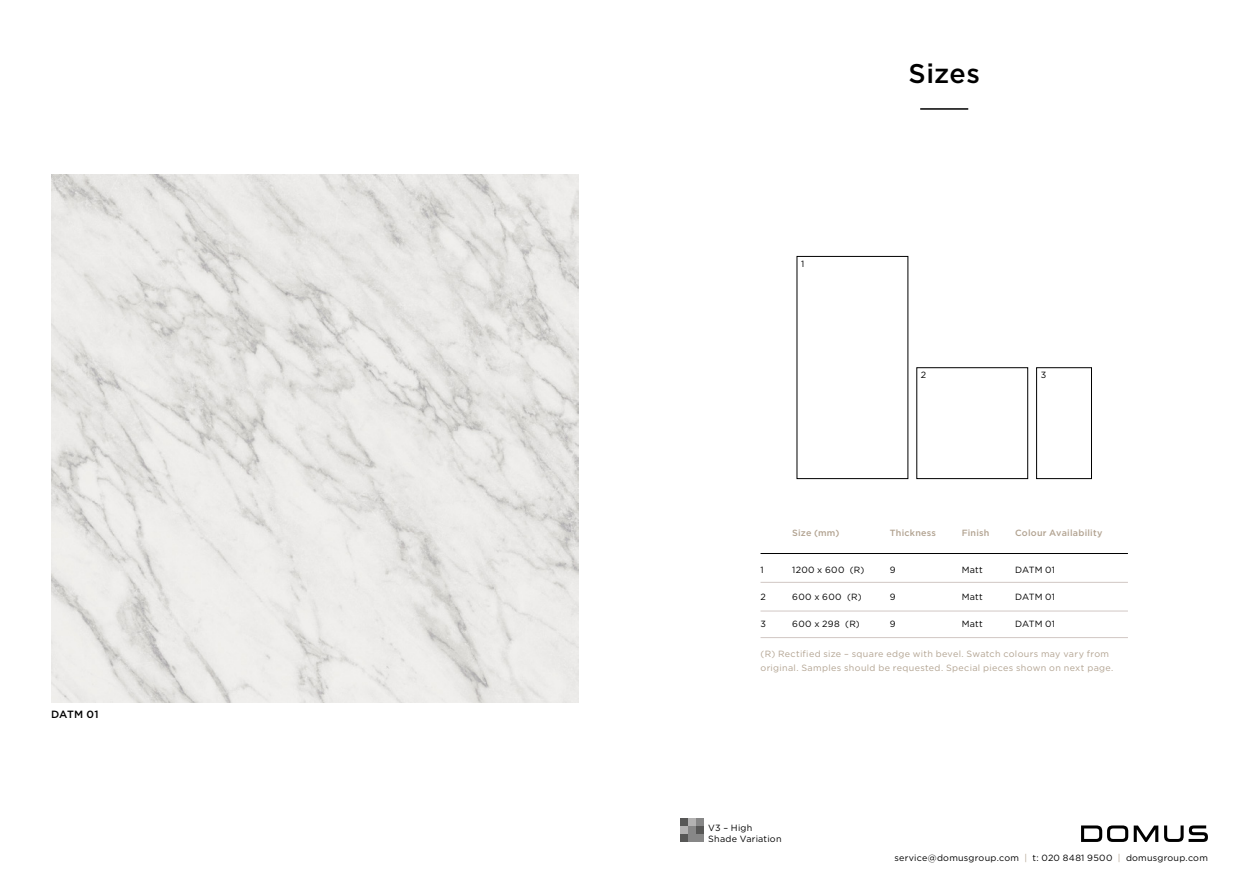
<style>
.page{position:relative;width:1259px;height:893px;background:#fff}
.page>*{position:absolute;margin:0;border:0;box-sizing:border-box;transform-origin:0 0}
.t1{font:500 27px "Gotham";letter-spacing:.02em;color:#000}
.t2{font:500 10.5px "Gotham";letter-spacing:.01em;color:#000}
.TABLE_DATA{font:9px "Gotham";letter-spacing:.03em;color:#000}
.TABLE_DATA-2{font:9px/13.5px "Gotham";letter-spacing:.035em;color:#b2a391}
.TABLE_DATA-3{font:500 9px "Gotham";letter-spacing:.025em;color:#b2a391}
.s1{color:#b2a391}
</style>
<div class="page">
<svg style="left:1164px;top:825px;width:44px;height:17px"></svg>
<svg style="left:1081px;top:825px;width:77px;height:17px"></svg>
<hr style="left:920px;top:108px;width:48px;height:2px;background:#000">
<div style="left:680px;top:819px;width:8px;height:7px;background:#575756"></div>
<div style="left:688px;top:819px;width:8px;height:7px;background:#b3b2b2"></div>
<div style="left:696px;top:819px;width:8px;height:7px;background:#878787"></div>
<div style="left:680px;top:826px;width:8px;height:8px;background:#b3b2b2"></div>
<div style="left:688px;top:826px;width:8px;height:8px;background:#878787"></div>
<div style="left:696px;top:826px;width:8px;height:8px;background:#575756"></div>
<div style="left:680px;top:834px;width:8px;height:8px;background:#575756"></div>
<div style="left:688px;top:834px;width:8px;height:8px;background:#878787"></div>
<div style="left:696px;top:834px;width:8px;height:8px;background:#878787"></div>
<img style="left:51px;top:175px;width:527px;height:527px">
<hr style="left:760px;top:553px;width:368px;height:1px;background:#000">
<hr style="left:760px;top:637px;width:368px;height:1px;background:#d1c7c4">
<hr style="left:760px;top:611px;width:368px;height:1px;background:#d1c7c4">
<hr style="left:760px;top:582px;width:368px;height:1px;background:#d1c7c4">
<div style="left:916px;top:367px;width:112px;height:112px;border:1px solid #000"></div>
<div style="left:797px;top:256px;width:111px;height:223px;border:1px solid #000"></div>
<div style="left:1036px;top:367px;width:55px;height:112px;border:1px solid #000"></div>
<p class="t2" style="left:51px;top:707px;width:49px">DATM 01</p>
<p class="TABLE_DATA" style="left:801px;top:258px;width:5px">1</p>
<p class="t1" style="left:908px;top:55px;width:73px">Sizes</p>
<p class="TABLE_DATA" style="left:921px;top:369px;width:7px">2</p>
<p class="TABLE_DATA" style="left:1040px;top:369px;width:7px">3</p>
<p class="TABLE_DATA-3" style="left:961px;top:527px;width:29px">Finish</p>
<p class="TABLE_DATA" style="left:961px;top:564px;width:23px">Matt</p>
<p class="TABLE_DATA" style="left:961px;top:591px;width:23px">Matt</p>
<p class="TABLE_DATA" style="left:961px;top:618px;width:23px">Matt</p>
<p class="TABLE_DATA-2" style="left:760px;top:647px;width:354px">(R) Rectified size – square edge with bevel. Swatch colours may vary from original. Samples should be requested. Special pieces shown on next page.</p>
<p class="TABLE_DATA-3" style="left:890px;top:527px;width:48px">Thickness</p>
<p class="TABLE_DATA-3" style="left:1015px;top:527px;width:89px">Colour Availability</p>
<p class="TABLE_DATA" style="left:890px;top:564px;width:7px">9</p>
<p class="TABLE_DATA" style="left:890px;top:591px;width:7px">9</p>
<p class="TABLE_DATA" style="left:890px;top:618px;width:7px">9</p>
<p class="TABLE_DATA-3" style="left:792px;top:527px;width:49px">Size (mm)</p>
<p class="TABLE_DATA" style="left:792px;top:564px;width:74px">1200 x 600 (R)</p>
<p class="TABLE_DATA" style="left:792px;top:591px;width:71px">600 x 600 (R)</p>
<p class="TABLE_DATA" style="left:792px;top:618px;width:69px">600 x 298 (R)</p>
<p class="TABLE_DATA" style="left:1015px;top:564px;width:42px">DATM 01</p>
<p class="TABLE_DATA" style="left:1015px;top:591px;width:42px">DATM 01</p>
<p class="TABLE_DATA" style="left:1015px;top:618px;width:42px">DATM 01</p>
<p class="TABLE_DATA" style="left:760px;top:564px;width:5px">1</p>
<p class="TABLE_DATA" style="left:760px;top:591px;width:7px">2</p>
<p class="TABLE_DATA" style="left:760px;top:618px;width:7px">3</p>
<p class="TABLE_DATA" style="left:708px;top:822px;width:46px">V3 – High</p>
<p class="TABLE_DATA" style="left:708px;top:833px;width:75px">Shade Variation</p>
<p class="TABLE_DATA" style="left:894px;top:852px;width:315px">service@domusgroup.com <span class="s1">|</span> t: 020 8481 9500 <span class="s1">|</span> domusgroup.com</p>
</div>
